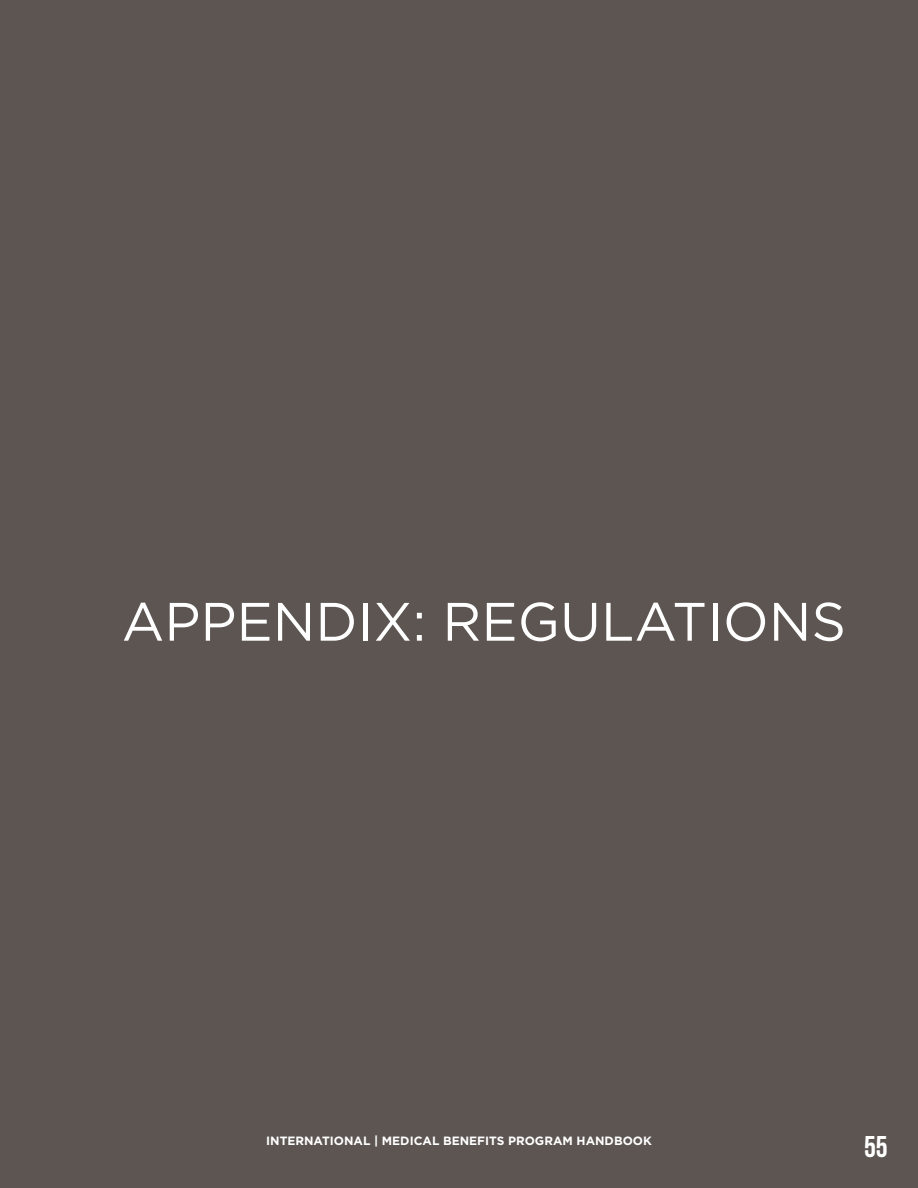
<style>
.page{position:relative;width:918px;height:1188px;background:#fff}
.page>*{position:absolute;margin:0;border:0;box-sizing:border-box;transform-origin:0 0}
.t1{font:54px "Gotham";color:#fff}
.t2{font:700 30px "Bebas Neue";color:#fff}
.t3{font:700 12px "Gotham";color:#fff}
</style>
<div class="page">
<div style="left:63px;top:1125px;width:855px;height:63px;background:#5c5551"></div>
<div style="left:0;top:0;width:918px;height:1125px;background:#5c5551"></div>
<div style="left:0;top:1039px;width:63px;height:149px;background:#5c5551"></div>
<h1 class="t1" style="left:122px;top:592px;width:726px">APPENDIX: REGULATIONS</h1>
<p class="t3" style="left:266px;top:1134px;width:387px">INTERNATIONAL | MEDICAL BENEFITS PROGRAM HANDBOOK</p>
<h2 class="t2" style="left:864px;top:1130px;width:25px">55</h2>
</div>
